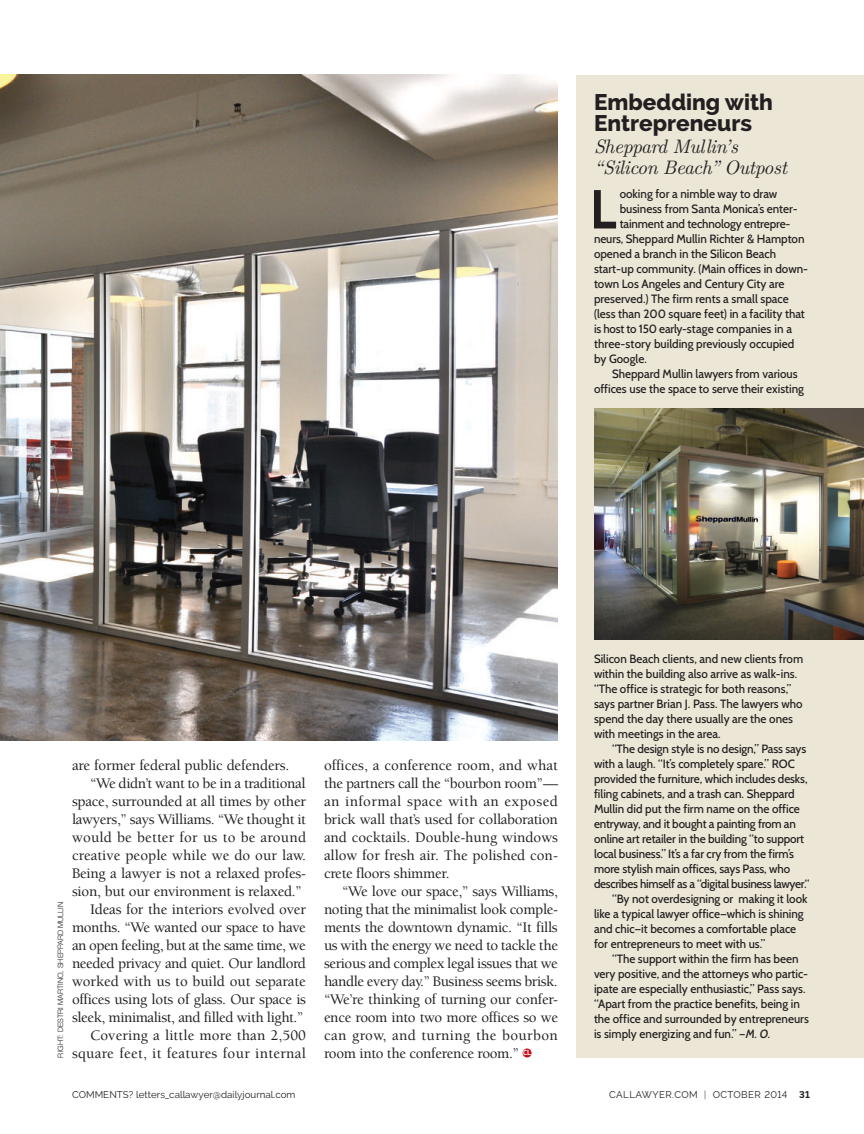
<style>
.page{position:relative;width:864px;height:1134px;background:#fff}
.page>*{position:absolute;margin:0;border:0;box-sizing:border-box;transform-origin:0 0}
.t1{font:700 54.9px "Cabin";color:#231f20}
.t2{font:800 22.5px/21px "Raleway";color:#231f20}
.t3{font:italic 19.5px/21px "LM Roman 10";letter-spacing:-.02em;color:#231f20}
.t4{font:500 15px/18px "Berkeley Std";letter-spacing:-.015em;color:#231f20;text-align:justify}
.t5{font:500 15px "Berkeley Std";letter-spacing:.02em;color:#231f20}
.t6{font:500 15px "Berkeley Std";letter-spacing:.005em;color:#231f20}
.t7{font:500 15px "Berkeley Std";letter-spacing:.015em;color:#231f20}
.t8{font:500 15px "Berkeley Std";letter-spacing:.01em;color:#231f20}
.t9{font:500 12px/15px "Cabin";color:#231f20}
.t10{font:500 12px "Cabin";letter-spacing:-.025em;color:#231f20}
.t11{font:9.75px "Raleway";letter-spacing:.005em;color:#231f20}
.t12{font:9.75px "Raleway";letter-spacing:.04em;color:#231f20}
.t13{font:300 7.5px "Helvetica Neue LT Std";color:#231f20}
.s1{font-family:"Pill Gothic 600 mg";font-weight:700;font-size:7.5px;color:#fff}
.s2{font-style:italic}
.s3{font-weight:300}
.s4{font-weight:700}
</style>
<div class="page">
<div style="left:576px;top:75px;width:288px;height:983px;background:#ece6d6"></div>
<img style="left:594px;top:408px;width:270px;height:232px">
<div style="left:523px;top:1048px;width:9px;height:10px;background:#c4121a;border-radius:50%"></div>
<img style="left:0;top:75px;width:558px;height:666px">
<h2 class="t2" style="left:594px;top:91px;width:181px">Embedding with<br>Entrepreneurs</h2>
<h3 class="t3" style="left:594px;top:134px;width:195px">Sheppard Mullin’s “Silicon Beach” Outpost</h3>
<h1 class="t1" style="left:590px;top:176px;width:28px">L</h1>
<p class="t9" style="left:620px;top:187px;width:159px">ooking for a nimble way to draw</p>
<p class="t9" style="left:620px;top:202px;width:180px">business from Santa Monica’s enter-</p>
<p class="t9" style="left:620px;top:217px;width:172px">tainment and technology entrepre-</p>
<p class="t9" style="left:594px;top:232px;width:212px">neurs, Sheppard Mullin Richter &amp; Hampton</p>
<p class="t9" style="left:594px;top:247px;width:184px">opened a branch in the Silicon Beach</p>
<p class="t9" style="left:594px;top:262px;width:216px">start-up community. (Main offices in down-</p>
<p class="t9" style="left:594px;top:277px;width:192px">town Los Angeles and Century City are</p>
<p class="t9" style="left:594px;top:292px;width:196px">preserved.) The firm rents a small space</p>
<p class="t9" style="left:594px;top:307px;width:212px">(less than 200 square feet) in a facility that</p>
<p class="t9" style="left:594px;top:322px;width:200px">is host to 150 early-stage companies in a</p>
<p class="t9" style="left:594px;top:337px;width:202px">three-story building previously occupied</p>
<p class="t9" style="left:594px;top:352px;width:54px">by Google.</p>
<p class="t9" style="left:612px;top:367px;width:187px">Sheppard Mullin lawyers from various</p>
<p class="t9" style="left:594px;top:382px;width:212px">offices use the space to serve their existing</p>
<p class="t13" style="left:56px;top:1058px;width:157px;rotate:-90deg">RIGHT: DESTRI MARTINO, SHEPPARD MULLIN</p>
<p class="t4" style="left:72px;top:756px;width:219px">are former federal public defenders.</p>
<p class="t4" style="left:90px;top:774px;width:217px">“We didn’t want to be in a traditional</p>
<p class="t4" style="left:72px;top:792px;width:235px">space, surrounded at all times by other</p>
<p class="t4" style="left:72px;top:810px;width:236px">lawyers,” says Williams. “We thought it</p>
<p class="t7" style="left:72px;top:829px;width:236px">would be better for us to be around</p>
<p class="t6" style="left:72px;top:847px;width:236px">creative people while we do our law.</p>
<p class="t4" style="left:72px;top:864px;width:235px">Being a lawyer is not a relaxed profes-</p>
<p class="t4" style="left:72px;top:882px;width:231px">sion, but our environment is relaxed.”</p>
<p class="t4" style="left:90px;top:900px;width:217px">Ideas for the interiors evolved over</p>
<p class="t4" style="left:72px;top:918px;width:235px">months. “We wanted our space to have</p>
<p class="t4" style="left:72px;top:936px;width:235px">an open feeling, but at the same time, we</p>
<p class="t4" style="left:72px;top:954px;width:236px">needed privacy and quiet. Our landlord</p>
<p class="t4" style="left:72px;top:972px;width:235px">worked with us to build out separate</p>
<p class="t4" style="left:72px;top:990px;width:236px">offices using lots of glass. Our space is</p>
<p class="t4" style="left:72px;top:1008px;width:233px">sleek, minimalist, and filled with light.”</p>
<p class="t8" style="left:90px;top:1027px;width:218px">Covering a little more than 2,500</p>
<p class="t5" style="left:72px;top:1045px;width:235px">square feet, it features four internal</p>
<p class="t11" style="left:72px;top:1089px;width:225px">COMMENTS? letters_callawyer@dailyjournal.com</p>
<p class="t4" style="left:324px;top:756px;width:236px">offices, a conference room, and what the partners call the “bourbon room”— an informal space with an exposed brick wall that’s used for collaboration and cocktails. Double-hung windows allow for fresh air. The polished con&shy;crete floors shimmer.</p>
<p class="t4" style="left:324px;top:882px;width:236px;text-indent:18px">“We love our space,” says Williams, noting that the minimalist look comple&shy;ments the downtown dynamic. “It fills us with the energy we need to tackle the serious and complex legal issues that we handle every day.” Business seems brisk. “We’re thinking of turning our confer&shy;ence room into two more offices so we can grow, and turning the bourbon room into the conference room.” <span class="s1">CL</span></p>
<p class="t9" style="left:594px;top:652px;width:211px">Silicon Beach clients, and new clients from within the building also arrive as walk-ins. “The office is strategic for both reasons,” says partner Brian J. Pass. The lawyers who spend the day there usually are the ones with meetings in the area.</p>
<p class="t9" style="left:612px;top:742px;width:196px">“The design style is no design,” Pass says</p>
<p class="t9" style="left:594px;top:757px;width:202px">with a laugh. “It’s completely spare.” ROC</p>
<p class="t9" style="left:594px;top:772px;width:215px">provided the furniture, which includes desks,</p>
<p class="t9" style="left:594px;top:787px;width:202px">filing cabinets, and a trash can. Sheppard</p>
<p class="t9" style="left:594px;top:802px;width:207px">Mullin did put the firm name on the office</p>
<p class="t9" style="left:594px;top:817px;width:203px">entryway, and it bought a painting from an</p>
<p class="t9" style="left:594px;top:832px;width:212px">online art retailer in the building “to support</p>
<p class="t9" style="left:594px;top:847px;width:202px">local business.” It’s a far cry from the firm’s</p>
<p class="t9" style="left:594px;top:862px;width:198px">more stylish main offices, says Pass, who</p>
<p class="t10" style="left:594px;top:877px;width:217px">describes himself as a “digital business lawyer.“</p>
<p class="t9" style="left:612px;top:892px;width:197px">“By not overdesigning or making it look</p>
<p class="t9" style="left:594px;top:907px;width:211px">like a typical lawyer office—which is shining</p>
<p class="t9" style="left:594px;top:922px;width:204px">and chic—it becomes a comfortable place</p>
<p class="t9" style="left:594px;top:937px;width:173px">for entrepreneurs to meet with us.”</p>
<p class="t9" style="left:612px;top:952px;width:188px">“The support within the firm has been</p>
<p class="t9" style="left:594px;top:967px;width:215px">very positive, and the attorneys who partic-</p>
<p class="t9" style="left:594px;top:982px;width:213px">ipate are especially enthusiastic,” Pass says.</p>
<p class="t9" style="left:594px;top:997px;width:207px">“Apart from the practice benefits, being in</p>
<p class="t9" style="left:594px;top:1012px;width:216px">the office and surrounded by entrepreneurs</p>
<p class="t9" style="left:594px;top:1027px;width:178px">is simply energizing and fun.” <span class="s2">—M. O.</span></p>
<p class="t12" style="left:609px;top:1089px;width:202px">CALLAWYER.COM <span class="s3">|</span> OCTOBER 2014 <span class="s4">31</span></p>
</div>
